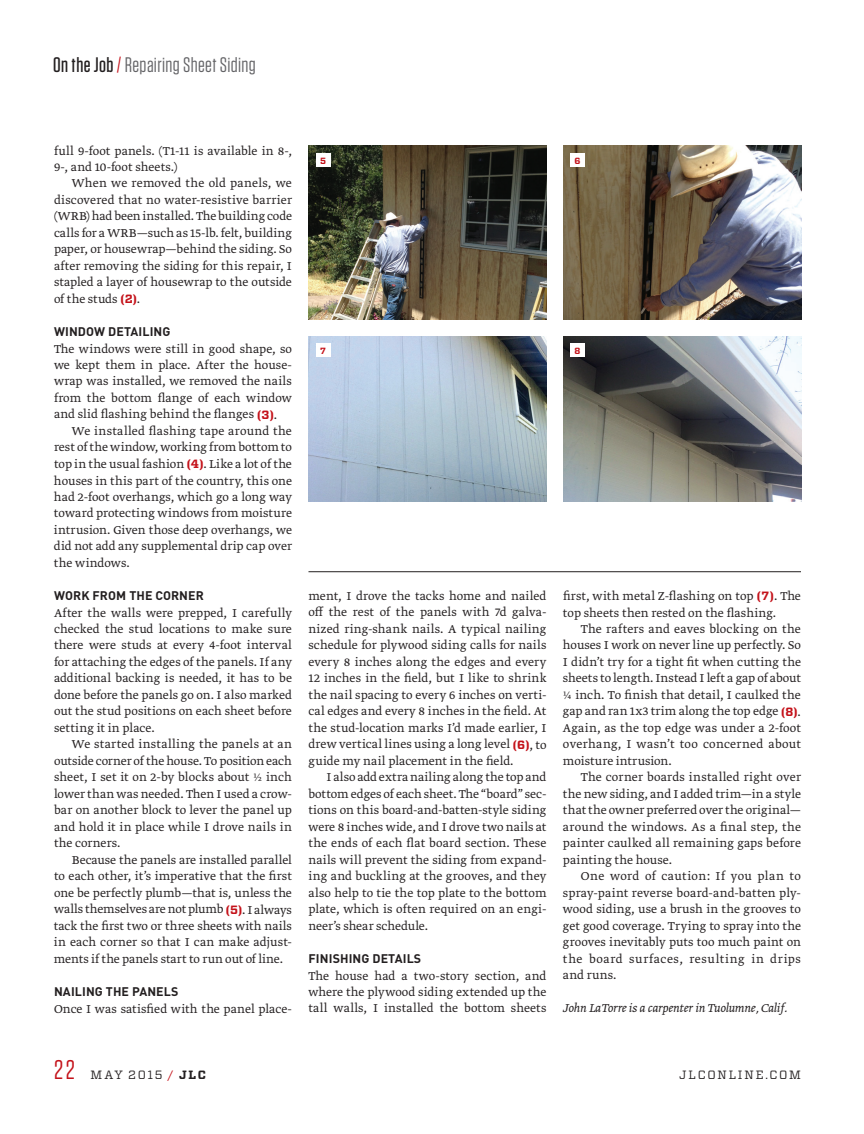
<style>
.page{position:relative;width:864px;height:1134px;background:#fff}
.page>*{position:absolute;margin:0;border:0;box-sizing:border-box;transform-origin:0 0}
.t1{font:27px "Tungsten";color:#c4121a}
.t2{font:21px "Tungsten";letter-spacing:.015em;color:#636366}
.t3{font:300 13.5px/16.5px "Greta Text Std";letter-spacing:.01em;color:#231f20;text-align:justify}
.t4{font:italic 300 13.5px "Greta Text Std";letter-spacing:-.01em;color:#231f20}
.t5{font:700 12.3px "DINOT";letter-spacing:.01em;color:#231f20}
.t6{font:12px "Vitesse";letter-spacing:.14em;color:#231f20}
.t7{font:700 9px "Vitesse";color:#c4121a}
.s1{font-weight:500;color:#231f20}
.s2{color:#c4121a}
.s3{font-family:"Vitesse";font-weight:700;font-size:12px;color:#c4121a}
.s4{font-weight:700}
</style>
<div class="page">
<img style="left:563px;top:146px;width:238px;height:174px">
<img style="left:309px;top:146px;width:238px;height:174px">
<img style="left:563px;top:336px;width:238px;height:165px">
<img style="left:309px;top:336px;width:238px;height:165px">
<hr style="left:309px;top:571px;width:492px;height:1px;background:#231f20">
<div style="left:316px;top:153px;width:14px;height:14px;background:#fff"></div>
<div style="left:570px;top:153px;width:15px;height:14px;background:#fff"></div>
<div style="left:570px;top:343px;width:15px;height:14px;background:#fff"></div>
<div style="left:316px;top:343px;width:14px;height:14px;background:#fff"></div>
<h2 class="t2" style="left:53px;top:54px;width:204px"><span class="s1">On the Job</span> <span class="s2">/</span> Repairing Sheet Siding</h2>
<p class="t3" style="left:54px;top:143px;width:239px">full 9-foot panels. (T1-11 is available in 8-,<br>9-, and 10-foot sheets.)</p>
<p class="t3" style="left:54px;top:176px;width:240px;text-indent:18px">When we removed the old panels, we discovered that no water-resistive barrier (WRB) had been installed. The building code calls for a WRB—such as 15-lb. felt, building paper, or housewrap—behind the siding. So after removing the siding for this repair, I stapled a layer of housewrap to the outside of the studs <span class="s3">(2)</span>.</p>
<p class="t5" style="left:54px;top:323px;width:118px">WINDOW DETAILING</p>
<p class="t3" style="left:54px;top:341px;width:240px">The windows were still in good shape, so we kept them in place. After the house&shy;wrap was installed, we removed the nails from the bottom flange of each window and slid flashing behind the flanges <span class="s3">(3)</span>.</p>
<p class="t3" style="left:54px;top:423px;width:240px;text-indent:18px">We installed flashing tape around the rest of the window, working from bottom to top in the usual fashion <span class="s3">(4)</span>. Like a lot of the houses in this part of the country, this one had 2-foot overhangs, which go a long way toward protecting windows from moisture intrusion. Given those deep overhangs, we did not add any supplemental drip cap over the windows.</p>
<p class="t5" style="left:54px;top:587px;width:151px">WORK FROM THE CORNER</p>
<p class="t3" style="left:54px;top:605px;width:240px">After the walls were prepped, I carefully checked the stud locations to make sure there were studs at every 4-foot interval for attaching the edges of the panels. If any additional backing is needed, it has to be done before the panels go on. I also marked out the stud positions on each sheet before setting it in place.</p>
<p class="t3" style="left:54px;top:737px;width:240px;text-indent:18px">We started installing the panels at an outside corner of the house. To position each sheet, I set it on 2-by blocks about 1/2 inch lower than was needed. Then I used a crow&shy;bar on another block to lever the panel up and hold it in place while I drove nails in the corners.</p>
<p class="t3" style="left:54px;top:852px;width:240px;text-indent:18px">Because the panels are installed parallel to each other, it’s imperative that the first one be perfectly plumb—that is, unless the walls themselves are not plumb <span class="s3">(5)</span>. I always tack the first two or three sheets with nails in each corner so that I can make adjust&shy;ments if the panels start to run out of line.</p>
<p class="t5" style="left:54px;top:983px;width:126px">NAILING THE PANELS</p>
<p class="t3" style="left:54px;top:1001px;width:240px">Once I was satisfied with the panel place-</p>
<p class="t7" style="left:320px;top:155px;width:7px">5</p>
<p class="t7" style="left:575px;top:155px;width:8px">6</p>
<p class="t7" style="left:320px;top:345px;width:7px">7</p>
<p class="t7" style="left:575px;top:345px;width:7px">8</p>
<p class="t3" style="left:309px;top:588px;width:240px">ment, I drove the tacks home and nailed off the rest of the panels with 7d galva&shy;nized ring-shank nails. A typical nailing schedule for plywood siding calls for nails every 8 inches along the edges and every 12 inches in the field, but I like to shrink the nail spacing to every 6 inches on verti&shy;cal edges and every 8 inches in the field. At the stud-location marks I’d made earlier, I drew vertical lines using a long level <span class="s3">(6)</span>, to guide my nail placement in the field.</p>
<p class="t3" style="left:309px;top:770px;width:240px;text-indent:18px">I also add extra nailing along the top and bottom edges of each sheet. The “board” sec&shy;tions on this board-and-batten-style siding were 8 inches wide, and I drove two nails at the ends of each flat board section. These nails will prevent the siding from expand&shy;ing and buckling at the grooves, and they also help to tie the top plate to the bottom plate, which is often required on an engi&shy;neer’s shear schedule.</p>
<p class="t5" style="left:309px;top:950px;width:114px">FINISHING DETAILS</p>
<p class="t3" style="left:309px;top:968px;width:240px">The house had a two-story section, and where the plywood siding extended up the tall walls, I installed the bottom sheets</p>
<p class="t3" style="left:563px;top:588px;width:240px">first, with metal Z-flashing on top <span class="s3">(7)</span>. The top sheets then rested on the flashing.</p>
<p class="t3" style="left:563px;top:621px;width:240px;text-indent:18px">The rafters and eaves blocking on the houses I work on never line up perfectly. So I didn’t try for a tight fit when cutting the sheets to length. Instead I left a gap of about 1/4 inch. To finish that detail, I caulked the gap and ran 1x3 trim along the top edge <span class="s3">(8)</span>.<br>Again, as the top edge was under a 2-foot overhang, I wasn’t too concerned about moisture intrusion.</p>
<p class="t3" style="left:563px;top:770px;width:240px;text-indent:18px">The corner boards installed right over the new siding, and I added trim—in a style that the owner preferred over the original— around the windows. As a final step, the painter caulked all remaining gaps before painting the house.</p>
<p class="t3" style="left:563px;top:869px;width:240px;text-indent:18px">One word of caution: If you plan to spray-paint reverse board-and-batten ply&shy;wood siding, use a brush in the grooves to get good coverage. Trying to spray into the grooves inevitably puts too much paint on the board surfaces, resulting in drips and runs.</p>
<p class="t4" style="left:563px;top:1001px;width:226px">John LaTorre is a carpenter in Tuolumne, Calif.</p>
<h1 class="t1" style="left:54px;top:1055px;width:23px">22</h1>
<p class="t6" style="left:91px;top:1066px;width:117px">MAY 2015 <span class="s2">/</span> <span class="s4">JLC</span></p>
<p class="t6" style="left:679px;top:1066px;width:123px">JLCONLINE.COM</p>
</div>
